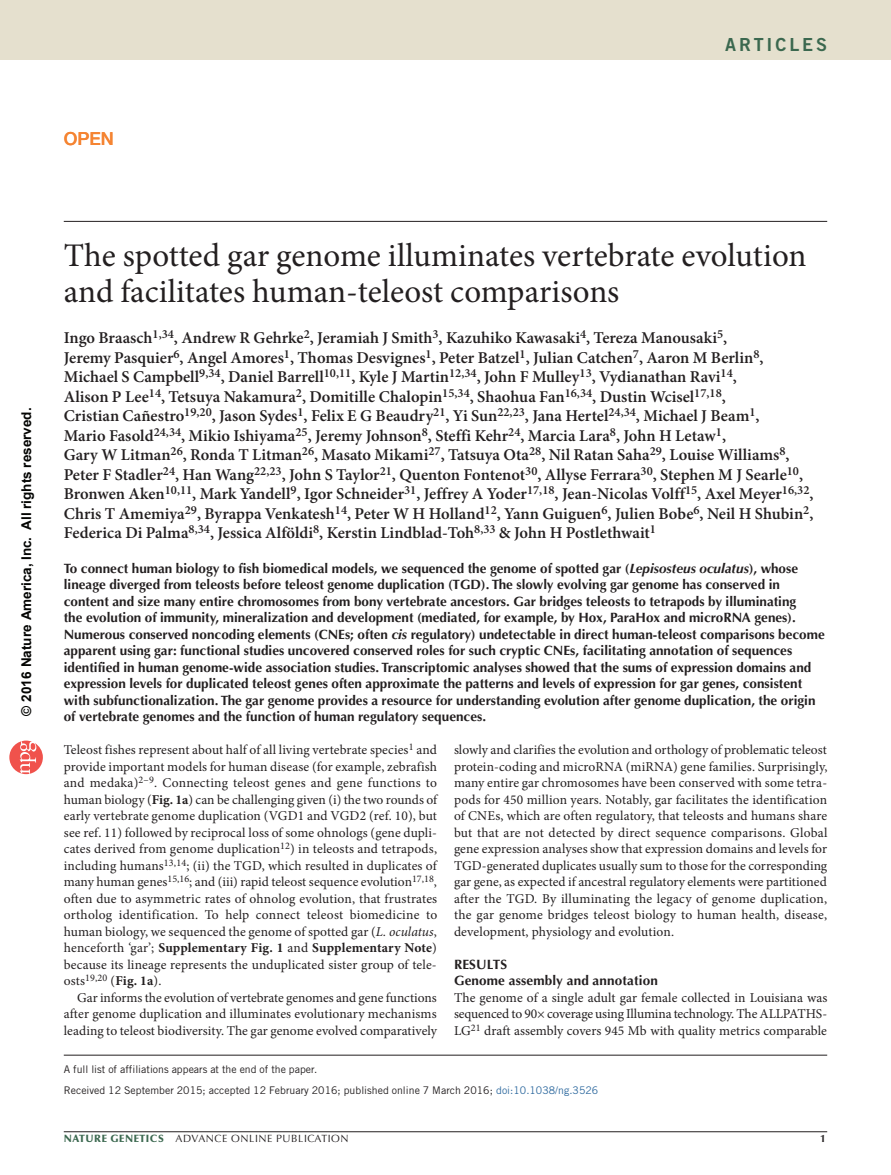
<style>
.page{position:relative;width:891px;height:1175px;background:#fff}
.page>*{position:absolute;margin:0;border:0;box-sizing:border-box;transform-origin:0 0}
.pAtl{font:33px/36px "Minion Pro";color:#231f20}
.z-HEADER_follow_Righ{font:18px "Trade Gothic LT Std Bd 2";letter-spacing:.16em;color:#3b684f}
.popenlogo{font:500 18px "Helvetica Neue LT Std";color:#f58432}
.pAu{font:600 16.5px/19.5px "Minion Pro";color:#231f20}
.pAbstext{font:700 13.5px/16.5px "Optima LT Std";color:#231f20}
.pPara{font:13.5px/16.5px "Minion Pro";letter-spacing:.005em;color:#231f20;text-align:justify}
.pBodyFirstpara{font:13.5px/16.5px "Minion Pro";letter-spacing:.01em;color:#231f20;text-align:justify}
.pFirstpara{font:13.5px/16.5px "Minion Pro";color:#231f20}
.t1{font:700 13.5px "Arial";color:#040503}
.pSec_1and2{font:700 13.5px "Optima LT Std";letter-spacing:.01em;color:#231f20}
.pFirstSec1ttl{font:700 13.5px "Optima LT Std";letter-spacing:.01em;color:#231f20}
.pAopd{font:10.5px "Trade Gothic LT Std";color:#231f20}
.pleAffiliation{font:10.5px "Trade Gothic LT Std";color:#231f20}
.t2{font:10.5px "Optima LT Std";letter-spacing:.05em;color:#231f20}
.s1{font-style:italic}
.s2{font-weight:700}
.s3{color:#2f6a9f}
.s4{font-weight:900;color:#3b684f}
</style>
<div class="page">
<svg style="left:9px;top:740px;width:34px;height:34px"></svg>
<div style="left:0;top:0;width:891px;height:60px;background:#e5e0ce"></div>
<hr style="left:64px;top:1131px;width:763px;height:1px;background:#231f20">
<hr style="left:64px;top:221px;width:763px;height:1px;background:#231f20">
<hr style="left:64px;top:1054px;width:763px;height:1px;background:#231f20">
<p class="popenlogo" style="left:64px;top:128px;width:52px">OPEN</p>
<p class="z-HEADER_follow_Righ" style="left:725px;top:33px;width:103px">ARTICLES</p>
<p class="t1" style="left:17px;top:715px;width:309px;rotate:-90deg">© 2016 Nature America, Inc. All rights reserved.</p>
<p class="pAtl" style="left:64px;top:238px;width:744px">The spotted gar genome illuminates vertebrate evolution and facilitates human-teleost comparisons</p>
<p class="pAu" style="left:64px;top:329px;width:751px">Ingo Braasch<sup>1,34</sup>, Andrew R Gehrke<sup>2</sup>, Jeramiah J Smith<sup>3</sup>, Kazuhiko Kawasaki<sup>4</sup>, Tereza Manousaki<sup>5</sup>,<br>Jeremy Pasquier<sup>6</sup>, Angel Amores<sup>1</sup>, Thomas Desvignes<sup>1</sup>, Peter Batzel<sup>1</sup>, Julian Catchen<sup>7</sup>, Aaron M Berlin<sup>8</sup>, Michael S Campbell<sup>9,34</sup>, Daniel Barrell<sup>10,11</sup>, Kyle J Martin<sup>12,34</sup>, John F Mulley<sup>13</sup>, Vydianathan Ravi<sup>14</sup>,<br>Alison P Lee<sup>14</sup>, Tetsuya Nakamura<sup>2</sup>, Domitille Chalopin<sup>15,34</sup>, Shaohua Fan<sup>16,34</sup>, Dustin Wcisel<sup>17,18</sup>,<br>Cristian Cañestro<sup>19,20</sup>, Jason Sydes<sup>1</sup>, Felix E G Beaudry<sup>21</sup>, Yi Sun<sup>22,23</sup>, Jana Hertel<sup>24,34</sup>, Michael J Beam<sup>1</sup>,<br>Mario Fasold<sup>24,34</sup>, Mikio Ishiyama<sup>25</sup>, Jeremy Johnson<sup>8</sup>, Steffi Kehr<sup>24</sup>, Marcia Lara<sup>8</sup>, John H Letaw<sup>1</sup>,<br>Gary W Litman<sup>26</sup>, Ronda T Litman<sup>26</sup>, Masato Mikami<sup>27</sup>, Tatsuya Ota<sup>28</sup>, Nil Ratan Saha<sup>29</sup>, Louise Williams<sup>8</sup>, Peter F Stadler<sup>24</sup>, Han Wang<sup>22,23</sup>, John S Taylor<sup>21</sup>, Quenton Fontenot<sup>30</sup>, Allyse Ferrara<sup>30</sup>, Stephen M J Searle<sup>10</sup>, Bronwen Aken<sup>10,11</sup>, Mark Yandell<sup>9</sup>, Igor Schneider<sup>31</sup>, Jeffrey A Yoder<sup>17,18</sup>, Jean-Nicolas Volff<sup>15</sup>, Axel Meyer<sup>16,32</sup>, Chris T Amemiya<sup>29</sup>, Byrappa Venkatesh<sup>14</sup>, Peter W H Holland<sup>12</sup>, Yann Guiguen<sup>6</sup>, Julien Bobe<sup>6</sup>, Neil H Shubin<sup>2</sup>, Federica Di Palma<sup>8,34</sup>, Jessica Alföldi<sup>8</sup>, Kerstin Lindblad-Toh<sup>8,33</sup> &amp; John H Postlethwait<sup>1</sup></p>
<p class="pAbstext" style="left:64px;top:560px;width:763px">To connect human biology to fish biomedical models, we sequenced the genome of spotted gar (<span class="s1">Lepisosteus oculatus</span>), whose lineage diverged from teleosts before teleost genome duplication (TGD). The slowly evolving gar genome has conserved in content and size many entire chromosomes from bony vertebrate ancestors. Gar bridges teleosts to tetrapods by illuminating<br>the evolution of immunity, mineralization and development (mediated, for example, by Hox, ParaHox and microRNA genes).<br>Numerous conserved noncoding elements (CNEs; often <span class="s1">cis</span> regulatory) undetectable in direct human-teleost comparisons become apparent using gar: functional studies uncovered conserved roles for such cryptic CNEs, facilitating annotation of sequences identified in human genome-wide association studies. Transcriptomic analyses showed that the sums of expression domains and expression levels for duplicated teleost genes often approximate the patterns and levels of expression for gar genes, consistent with subfunctionalization. The gar genome provides a resource for understanding evolution after genome duplication, the origin of vertebrate genomes and the function of human regulatory sequences.</p>
<p class="pBodyFirstpara" style="left:64px;top:741px;width:375px">Teleost fishes represent about half of all living vertebrate species<sup>1</sup> and provide important models for human disease (for example, zebrafish and medaka)<sup>2–9</sup>. Connecting teleost genes and gene functions to human biology (<span class="s2">Fig. 1a</span>) can be challenging given (i) the two rounds of early vertebrate genome duplication (VGD1 and VGD2 (ref. 10), but see ref. 11) followed by reciprocal loss of some ohnologs (gene dupli&shy;cates derived from genome duplication<sup>12</sup>) in teleosts and tetrapods, including humans<sup>13,14</sup>; (ii) the TGD, which resulted in duplicates of many human genes<sup>15,16</sup>; and (iii) rapid teleost sequence evolution<sup>17,18</sup>, often due to asymmetric rates of ohnolog evolution, that frustrates ortholog identification. To help connect teleost biomedicine to human biology, we sequenced the genome of spotted gar (<span class="s1">L. oculatus</span>, henceforth ‘gar’; <span class="s2">Supplementary Fig. 1</span> and <span class="s2">Supplementary Note</span>) because its lineage represents the unduplicated sister group of tele&shy;osts<sup>19,20</sup> (<span class="s2">Fig. 1a</span>).</p>
<p class="pPara" style="left:64px;top:989px;width:375px;text-indent:14px">Gar informs the evolution of vertebrate genomes and gene functions after genome duplication and illuminates evolutionary mechanisms leading to teleost biodiversity. The gar genome evolved comparatively</p>
<p class="pPara" style="left:454px;top:741px;width:375px">slowly and clarifies the evolution and orthology of problematic teleost protein-coding and microRNA (miRNA) gene families. Surprisingly, many entire gar chromosomes have been conserved with some tetra&shy;pods for 450 million years. Notably, gar facilitates the identification of CNEs, which are often regulatory, that teleosts and humans share but that are not detected by direct sequence comparisons. Global gene expression analyses show that expression domains and levels for TGD-generated duplicates usually sum to those for the corresponding gar gene, as expected if ancestral regulatory elements were partitioned after the TGD. By illuminating the legacy of genome duplication, the gar genome bridges teleost biology to human health, disease, development, physiology and evolution.</p>
<p class="pFirstSec1ttl" style="left:454px;top:956px;width:55px">RESULTS</p>
<p class="pSec_1and2" style="left:454px;top:972px;width:205px">Genome assembly and annotation</p>
<p class="pFirstpara" style="left:454px;top:989px;width:375px">The genome of a single adult gar female collected in Louisiana was sequenced to 90× coverage using Illumina technology. The ALLPATHS-<br>LG<sup>21</sup> draft assembly covers 945 Mb with quality metrics comparable</p>
<p class="pleAffiliation" style="left:64px;top:1063px;width:255px">A full list of affiliations appears at the end of the paper.</p>
<p class="pAopd" style="left:64px;top:1084px;width:536px">Received 12 September 2015; accepted 12 February 2016; published online 7 March 2016; <span class="s3">doi:10.1038/ng.3526</span></p>
<p class="t2" style="left:64px;top:1132px;width:286px"><span class="s4">NATURE GENETICS</span> ADVANCE ONLINE PUBLICATION</p>
</div>
